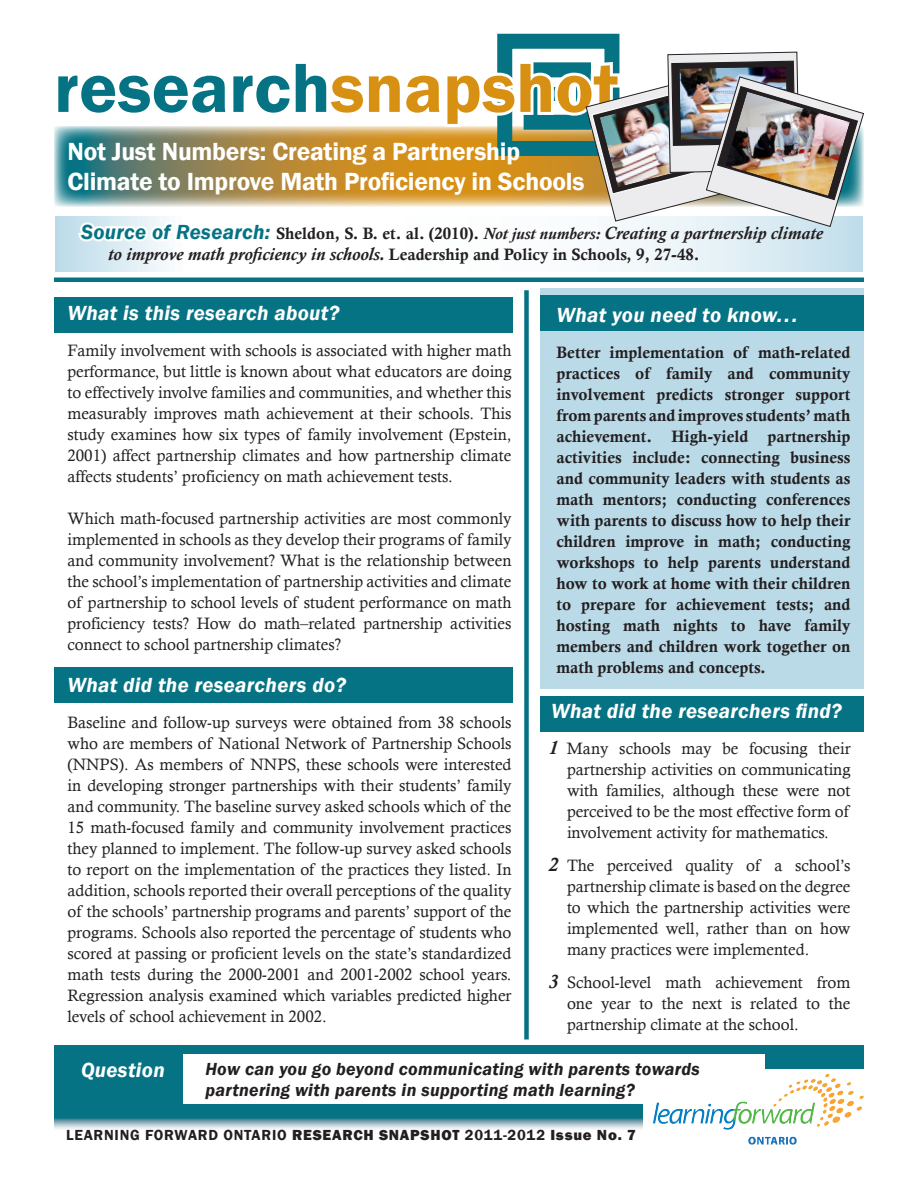
<style>
.page{position:relative;width:918px;height:1188px;background:#fff}
.page>*{position:absolute;margin:0;border:0;box-sizing:border-box;transform-origin:0 0}
.t1{font:600 72px "Franklin Gothic";color:#067384}
.t2{font:600 25.5px "Franklin Gothic";letter-spacing:-.01em;color:#fff}
.t3{font:italic 600 21px "Franklin Gothic";letter-spacing:.015em;color:#fff}
.t4{font:italic 600 18px/21px "Franklin Gothic";letter-spacing:.015em;color:#231f20}
.t5{font:italic 700 18px "Calisto";color:#231f20}
.t6{font:16.5px/21px "Calisto";color:#231f20;text-align:justify}
.t7{font:16.5px/21px "Calis MT Bol";color:#231f20;text-align:justify}
.t8{font:600 15px "Franklin Gothic";letter-spacing:.05em;color:#231f20}
.s1{color:#d89013}
.s2{font-family:"Franklin Gothic";font-weight:600;font-size:21px;color:#067384}
.s3{font-family:"Calis MT Bol";font-weight:400;font-style:normal;font-size:16.5px}
.s4{font-size:16.5px}
.s5{font-family:"Calisto";font-weight:700;font-style:italic;font-size:18px}
.s6{font-weight:700;font-style:italic;font-size:19.5px}
.s7{font-weight:800}
</style>
<div class="page">
<div style="left:540px;top:696px;width:324px;height:36px;background:#067384"></div>
<div style="left:54px;top:668px;width:459px;height:36px;background:#067384"></div>
<svg style="left:56px;top:266px;width:806px;height:6px"></svg>
<div style="left:497px;top:34px;width:122px;height:122px;border:15px solid #067384"></div>
<img style="left:54px;top:51px;width:810px;height:215px">
<div style="left:54px;top:297px;width:459px;height:36px;background:#067384"></div>
<div style="left:540px;top:288px;width:324px;height:400px;background:#bbdae8"></div>
<div style="left:524px;top:290px;width:5px;height:750px;background:#067384"></div>
<hr style="left:54px;top:278px;width:810px;height:4px;background:#067384">
<div style="left:54px;top:1046px;width:810px;height:74px;background:#067384"></div>
<svg style="left:54px;top:1118px;width:590px;height:11px;background:#9abac3"></svg>
<div style="left:540px;top:296px;width:324px;height:36px;background:#067384"></div>
<div style="left:183px;top:1054px;width:581px;height:50px;background:#fff"></div>
<div style="left:644px;top:1070px;width:220px;height:75px;background:#fff"></div>
<img style="left:653px;top:1074px;width:211px;height:71px">
<p class="t1" style="left:54px;top:44px;width:567px">research<span class="s1">snapshot</span></p>
<p class="t2" style="left:68px;top:136px;width:454px">Not Just Numbers: Creating a Partnership</p>
<p class="t2" style="left:68px;top:166px;width:518px">Climate to Improve Math Proficiency in Schools</p>
<p class="t5" style="left:81px;top:223px;width:743px"><span class="s2">Source of Research:</span> <span class="s3">Sheldon, S. B. et. al. (2010).</span> <span class="s4">Not just numbers:</span> Creating a partnership climate</p>
<p class="t7" style="left:108px;top:244px;width:593px"><span class="s5">to improve math proficiency in schools.</span> Leadership and Policy in Schools, 9, 27-48.</p>
<p class="t3" style="left:68px;top:300px;width:273px">What is this research about?</p>
<p class="t6" style="left:68px;top:340px;width:446px">Family involvement with schools is associated with higher math performance, but little is known about what educators are doing to effectively involve families and communities, and whether this measurably improves math achievement at their schools. This study examines how six types of family involvement (Epstein, 2001) affect partnership climates and how partnership climate affects students’ proficiency on math achievement tests.</p>
<p class="t6" style="left:68px;top:508px;width:446px">Which math-focused partnership activities are most commonly implemented in schools as they develop their programs of family and community involvement? What is the relationship between the school’s implementation of partnership activities and climate of partnership to school levels of student performance on math proficiency tests? How do math–related partnership activities connect to school partnership climates?</p>
<p class="t3" style="left:68px;top:672px;width:280px">What did the researchers do?</p>
<p class="t6" style="left:68px;top:712px;width:446px">Baseline and follow-up surveys were obtained from 38 schools who are members of National Network of Partnership Schools (NNPS). As members of NNPS, these schools were interested in developing stronger partnerships with their students’ family and community. The baseline survey asked schools which of the 15 math-focused family and community involvement practices they planned to implement. The follow-up survey asked schools to report on the implementation of the practices they listed. In addition, schools reported their overall perceptions of the quality of the schools’ partnership programs and parents’ support of the programs. Schools also reported the percentage of students who scored at passing or proficient levels on the state’s standardized math tests during the 2000-2001 and 2001-2002 school years.<br>Regression analysis examined which variables predicted higher levels of school achievement in 2002.</p>
<p class="t3" style="left:556px;top:302px;width:242px">What you need to know...</p>
<p class="t7" style="left:556px;top:342px;width:296px">Better implementation of math-related practices of family and community involvement predicts stronger support from parents and improves students’ math achievement. High-yield partnership activities include: connecting business and community leaders with students as math mentors; conducting conferences with parents to discuss how to help their children improve in math; conducting workshops to help parents understand how to work at home with their children to prepare for achievement tests; and hosting math nights to have family members and children work together on math problems and concepts.</p>
<p class="t3" style="left:551px;top:698px;width:292px">What did the researchers find?</p>
<p class="t6" style="left:567px;top:738px;width:285px;text-indent:-19px"><span class="s6">1</span> Many schools may be focusing their partnership activities on communicating with families, although these were not perceived to be the most effective form of involvement activity for mathematics.</p>
<p class="t6" style="left:567px;top:855px;width:285px;text-indent:-19px"><span class="s6">2</span> The perceived quality of a school’s partnership climate is based on the degree to which the partnership activities were implemented well, rather than on how many practices were implemented.</p>
<p class="t6" style="left:567px;top:972px;width:285px;text-indent:-19px"><span class="s6">3</span> School-level math achievement from one year to the next is related to the partnership climate at the school.</p>
<p class="t3" style="left:81px;top:1056px;width:85px">Question</p>
<p class="t4" style="left:206px;top:1058px;width:496px">How can you go beyond communicating with parents towards partnering with parents in supporting math learning?</p>
<p class="t8" style="left:66px;top:1126px;width:571px">LEARNING FORWARD ONTARIO <span class="s7">RESEARCH SNAPSHOT</span> 2011-2012 <span class="s7">Issue No. 7</span></p>
</div>
